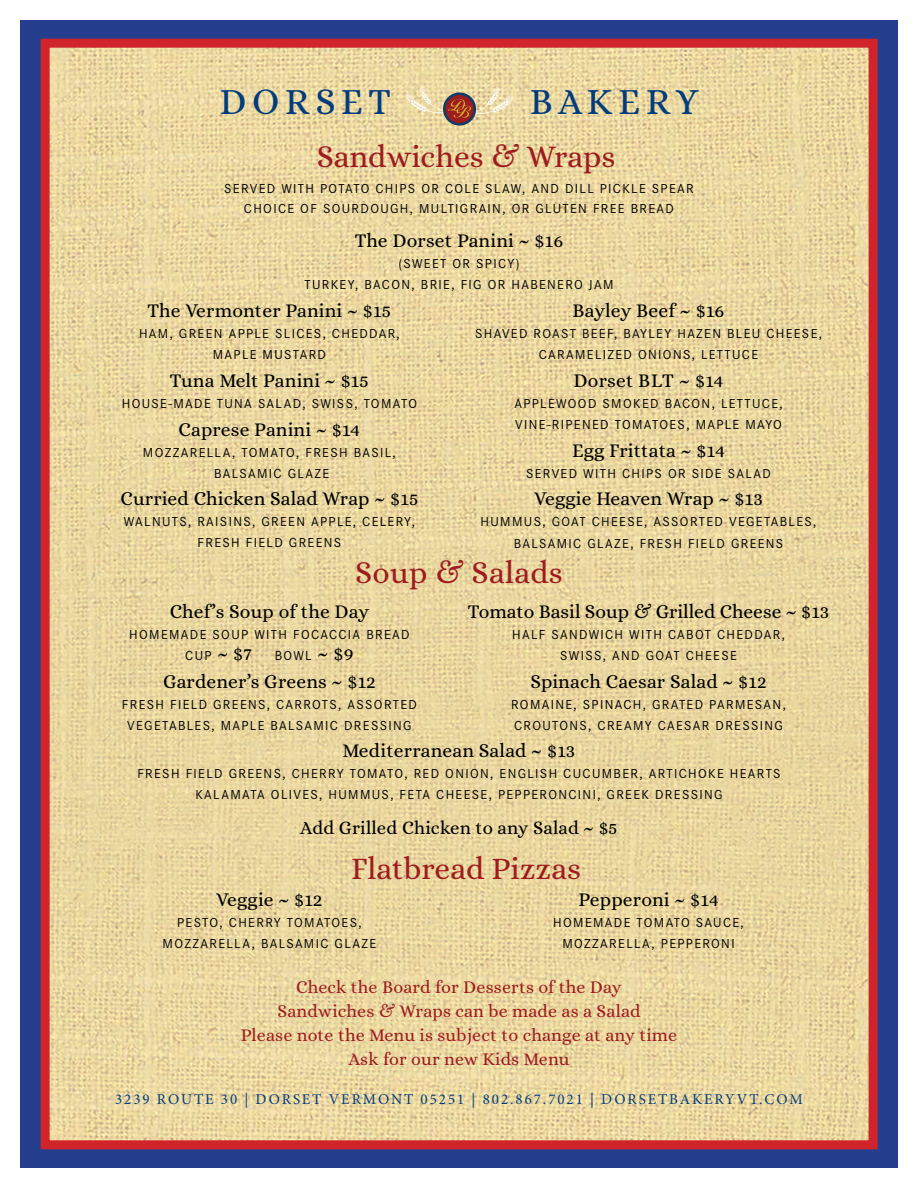
<style>
.page{position:relative;width:918px;height:1188px;background:#fff}
.page>*{position:absolute;margin:0;border:0;box-sizing:border-box;transform-origin:0 0}
.t1{font:37.2px "Alice";letter-spacing:.145em;color:#023c7c}
.t2{font:31.5px "Alice";color:#9e1c1f}
.t3{font:19.5px "Alice";letter-spacing:.005em;color:#000}
.t4{font:18.75px "Alice";letter-spacing:.01em;color:#000}
.t5{font:18px "Alice";letter-spacing:.01em;color:#9e1c1f}
.t6{font:15px "Minion Pro";letter-spacing:.13em;color:#023c7c}
.t7{font:13.5px/21px "Corporate S";letter-spacing:.1em;color:#000;text-align:center}
.s1{font-family:"Alice";font-size:19.5px}
</style>
<div class="page">
<div style="left:20px;top:20px;width:878px;height:1148px;background:#253f8e"></div>
<img style="left:51px;top:49px;width:817px;height:1090px">
<div style="left:41px;top:39px;width:837px;height:1110px;border:9px solid #d1232a"></div>
<svg style="left:406px;top:86px;width:107px;height:40px;background:#d4b992"></svg>
<p class="t1" style="left:220px;top:82px;width:173px">DORSET</p>
<p class="t1" style="left:530px;top:82px;width:170px">BAKERY</p>
<p class="t2" style="left:317px;top:140px;width:300px">Sandwiches &amp; Wraps</p>
<p class="t7" style="left:224px;top:179px;width:471px;line-height:19.5px">SERVED WITH POTATO CHIPS OR COLE SLAW, AND DILL PICKLE SPEAR<br>CHOICE OF SOURDOUGH, MULTIGRAIN, OR GLUTEN FREE BREAD</p>
<p class="t3" style="left:355px;top:231px;width:210px">The Dorset Panini ~ $16</p>
<p class="t7" style="left:304px;top:254px;width:311px">(SWEET OR SPICY)<br>TURKEY, BACON, BRIE, FIG OR HABENERO JAM</p>
<p class="t3" style="left:148px;top:300px;width:245px">The Vermonter Panini ~ $15</p>
<p class="t7" style="left:139px;top:323px;width:262px">HAM, GREEN APPLE SLICES, CHEDDAR,<br>MAPLE MUSTARD</p>
<p class="t3" style="left:170px;top:370px;width:201px">Tuna Melt Panini ~ $15</p>
<p class="t7" style="left:122px;top:393px;width:297px">HOUSE-MADE TUNA SALAD, SWISS, TOMATO</p>
<p class="t3" style="left:179px;top:419px;width:183px">Caprese Panini ~ $14</p>
<p class="t7" style="left:143px;top:442px;width:254px">MOZZARELLA, TOMATO, FRESH BASIL,<br>BALSAMIC GLAZE</p>
<p class="t3" style="left:120px;top:489px;width:300px">Curried Chicken Salad Wrap ~ $15</p>
<p class="t7" style="left:124px;top:512px;width:293px">WALNUTS, RAISINS, GREEN APPLE, CELERY,<br>FRESH FIELD GREENS</p>
<p class="t3" style="left:573px;top:300px;width:153px">Bayley Beef ~ $16</p>
<p class="t7" style="left:475px;top:323px;width:349px">SHAVED ROAST BEEF, BAYLEY HAZEN BLEU CHEESE,<br>CARAMELIZED ONIONS, LETTUCE</p>
<p class="t3" style="left:574px;top:370px;width:151px">Dorset BLT ~ $14</p>
<p class="t7" style="left:514px;top:393px;width:270px;text-align:left">APPLEWOOD SMOKED BACON, LETTUCE,<br>VINE-RIPENED TOMATOES, MAPLE MAYO</p>
<p class="t3" style="left:572px;top:440px;width:155px">Egg Frittata ~ $14</p>
<p class="t7" style="left:526px;top:463px;width:246px">SERVED WITH CHIPS OR SIDE SALAD</p>
<p class="t3" style="left:534px;top:489px;width:230px">Veggie Heaven Wrap ~ $13</p>
<p class="t7" style="left:481px;top:511px;width:337px;line-height:21.8px">HUMMUS, GOAT CHEESE, ASSORTED VEGETABLES,<br>BALSAMIC GLAZE, FRESH FIELD GREENS</p>
<p class="t2" style="left:355px;top:556px;width:209px">Soup &amp; Salads</p>
<p class="t3" style="left:170px;top:601px;width:201px">Chef’s Soup of the Day</p>
<p class="t7" style="left:129px;top:624px;width:282px">HOMEMADE SOUP WITH FOCACCIA BREAD<br>CUP <span class="s1">~ $7</span> BOWL <span class="s1">~ $9</span></p>
<p class="t3" style="left:163px;top:671px;width:214px">Gardener’s Greens ~ $12</p>
<p class="t7" style="left:122px;top:694px;width:297px">FRESH FIELD GREENS, CARROTS, ASSORTED<br>VEGETABLES, MAPLE BALSAMIC DRESSING</p>
<p class="t3" style="left:468px;top:601px;width:363px">Tomato Basil Soup &amp; Grilled Cheese ~ $13</p>
<p class="t7" style="left:512px;top:624px;width:274px">HALF SANDWICH WITH CABOT CHEDDAR,<br>SWISS, AND GOAT CHEESE</p>
<p class="t3" style="left:530px;top:671px;width:238px">Spinach Caesar Salad ~ $12</p>
<p class="t7" style="left:511px;top:694px;width:276px;text-align:left">ROMAINE, SPINACH, GRATED PARMESAN,<br>CROUTONS, CREAMY CAESAR DRESSING</p>
<p class="t3" style="left:343px;top:741px;width:234px">Mediterranean Salad ~ $13</p>
<p class="t7" style="left:137px;top:764px;width:645px">FRESH FIELD GREENS, CHERRY TOMATO, RED ONION, ENGLISH CUCUMBER, ARTICHOKE HEARTS<br>KALAMATA OLIVES, HUMMUS, FETA CHEESE, PEPPERONCINI, GREEK DRESSING</p>
<p class="t4" style="left:300px;top:818px;width:319px">Add Grilled Chicken to any Salad ~ $5</p>
<p class="t2" style="left:351px;top:851px;width:231px">Flatbread Pizzas</p>
<p class="t3" style="left:216px;top:889px;width:108px">Veggie ~ $12</p>
<p class="t7" style="left:163px;top:912px;width:215px">PESTO, CHERRY TOMATOES,<br>MOZZARELLA, BALSAMIC GLAZE</p>
<p class="t3" style="left:578px;top:889px;width:142px">Pepperoni ~ $14</p>
<p class="t7" style="left:553px;top:912px;width:192px">HOMEMADE TOMATO SAUCE,<br>MOZZARELLA, PEPPERONI</p>
<p class="t5" style="left:296px;top:977px;width:327px">Check the Board for Desserts of the Day</p>
<p class="t5" style="left:277px;top:1001px;width:365px">Sandwiches &amp; Wraps can be made as a Salad</p>
<p class="t5" style="left:241px;top:1025px;width:438px">Please note the Menu is subject to change at any time</p>
<p class="t5" style="left:348px;top:1049px;width:223px">Ask for our new Kids Menu</p>
<p class="t6" style="left:115px;top:1089px;width:689px">3239 ROUTE 30 | DORSET VERMONT 05251 | 802.867.7021 | DORSETBAKERYVT.COM</p>
</div>
